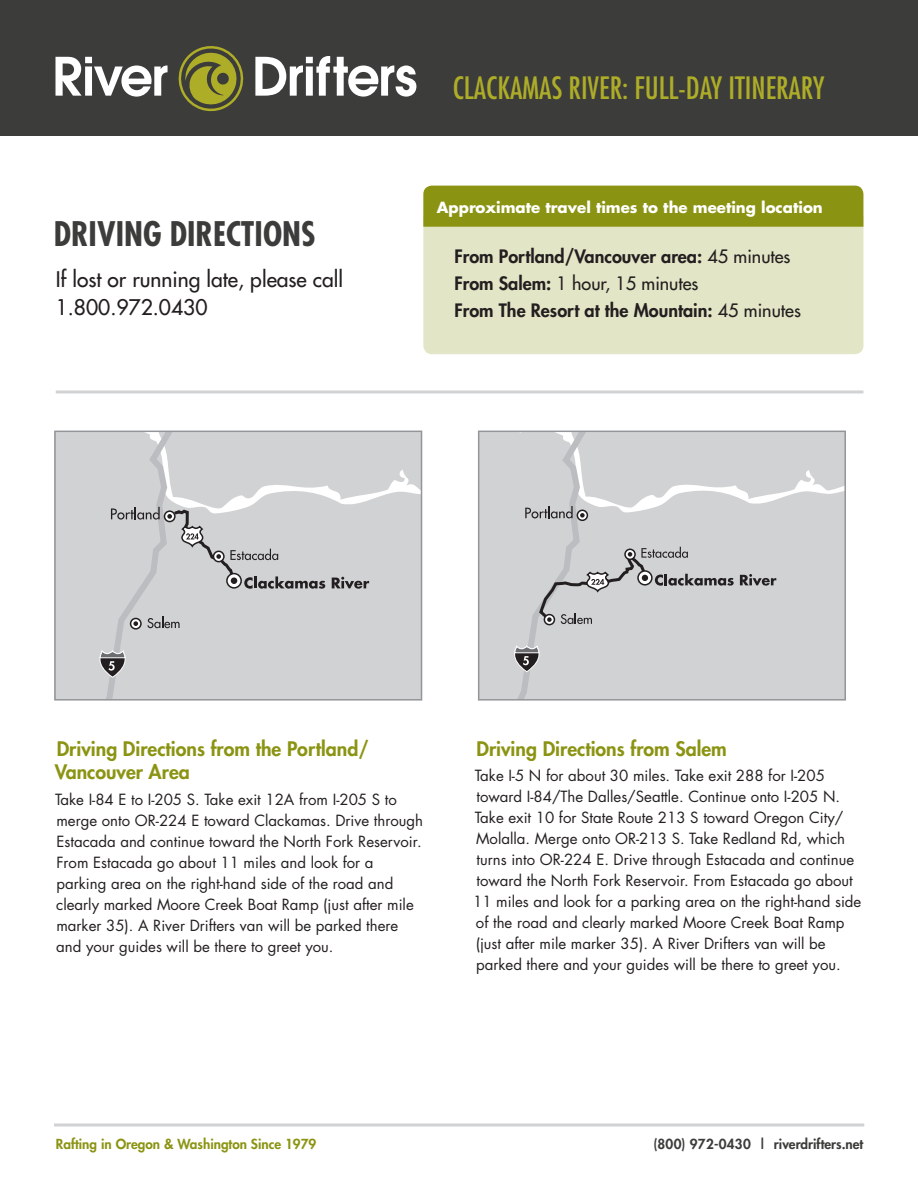
<style>
.page{position:relative;width:918px;height:1188px;background:#fff}
.page>*{position:absolute;margin:0;border:0;box-sizing:border-box;transform-origin:0 0}
.head{font:700 condensed 33px "Futura";color:#3c3c3a}
.head-2{font:condensed 30px "Futura";color:#aead28}
.body{font:21px/28.5px "Futura";color:#231f20}
.sub{font:800 19.5px/23.4px "Futura";color:#8b9412}
.nother{font:800 18px/27px "Futura";color:#231f20}
.directions{font:15px/21px "Futura";color:#231f20}
.t1{font:700 15px "Futura";color:#fff}
.t2{font:800 13.5px "Futura";color:#8b9412}
.t3{font:800 13.5px "Futura";color:#3c3c3a}
.s1{font-weight:400}
</style>
<div class="page">
<div style="left:0;top:0;width:918px;height:135px;background:#3c3c3a"></div>
<hr style="left:54px;top:1124px;width:810px;height:2px;background:#d1d2d4">
<svg style="left:56px;top:57px;width:112px;height:40px"></svg>
<svg style="left:255px;top:56px;width:161px;height:41px"></svg>
<svg style="left:178px;top:46px;width:66px;height:66px"></svg>
<hr style="left:56px;top:390px;width:807px;height:3px;background:#d1d2d4">
<div style="left:57px;top:434px;width:27px;height:264px;background:#d1d2d4"></div>
<div style="left:481px;top:434px;width:17px;height:264px;background:#d1d2d4"></div>
<svg style="left:84px;top:431px;width:338px;height:269px;background:#cdced0"></svg>
<svg style="left:498px;top:431px;width:347px;height:269px;background:#cdced0"></svg>
<div style="left:423px;top:209px;width:440px;height:145px;background:#e3e6c6;border-radius:9px"></div>
<div style="left:423px;top:186px;width:440px;height:41px;background:#8b9412"></div>
<p class="head" style="left:54px;top:212px;width:263px">DRIVING DIRECTIONS</p>
<p class="body" style="left:56px;top:264px;width:289px">If lost or running late, please call<br>1.800.972.0430</p>
<p class="head-2" style="left:453px;top:69px;width:373px">CLACKAMAS RIVER: FULL-DAY ITINERARY</p>
<p class="t1" style="left:437px;top:197px;width:388px">Approximate travel times to the meeting location</p>
<p class="nother" style="left:454px;top:243px;width:348px">From Portland/Vancouver area: <span class="s1">45 minutes<br></span>From Salem: <span class="s1">1 hour, 15 minutes<br></span>From The Resort at the Mountain: <span class="s1">45 minutes</span></p>
<p class="sub" style="left:55px;top:737px;width:316px">Driving Directions from the Portland/<br>Vancouver Area</p>
<p class="directions" style="left:55px;top:788px;width:370px">Take I-84 E to I-205 S. Take exit 12A from I-205 S to merge onto OR-224 E toward Clackamas. Drive through Estacada and continue toward the North Fork Reservoir.<br>From Estacada go about 11 miles and look for a parking area on the right-hand side of the road and clearly marked Moore Creek Boat Ramp (just after mile marker 35). A River Drifters van will be parked there and your guides will be there to greet you.</p>
<p class="sub" style="left:476px;top:737px;width:252px">Driving Directions from Salem</p>
<p class="directions" style="left:473px;top:765px;width:390px">Take I-5 N for about 30 miles. Take exit 288 for I-205 toward I-84/The Dalles/Seattle. Continue onto I-205 N.<br>Take exit 10 for State Route 213 S toward Oregon City/ Molalla. Merge onto OR-213 S. Take Redland Rd, which turns into OR-224 E. Drive through Estacada and continue toward the North Fork Reservoir. From Estacada go about 11 miles and look for a parking area on the right-hand side of the road and clearly marked Moore Creek Boat Ramp (just after mile marker 35). A River Drifters van will be parked there and your guides will be there to greet you.</p>
<p class="t2" style="left:56px;top:1135px;width:262px">Rafting in Oregon &amp; Washington Since 1979</p>
<p class="t3" style="left:654px;top:1135px;width:211px">(800) 972-0430 | riverdrifters.net</p>
</div>
